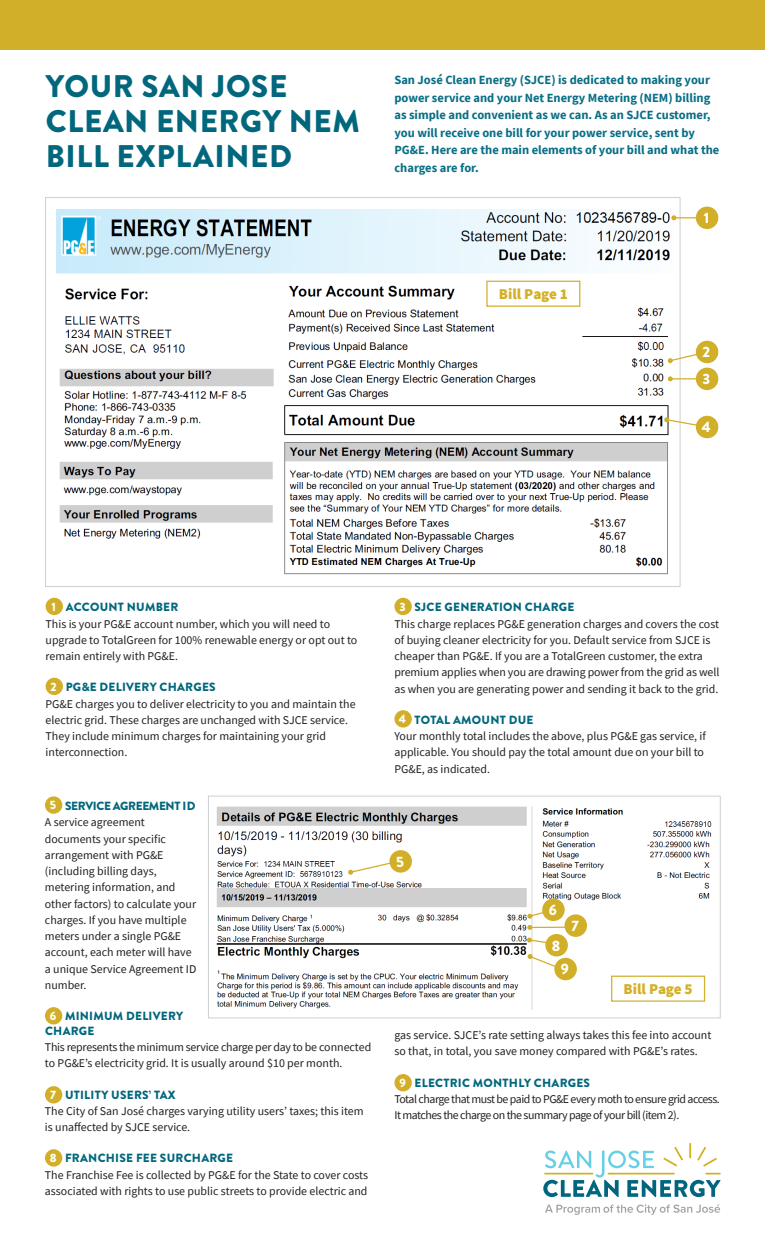
<style>
.page{position:relative;width:765px;height:1260px;background:#fff}
.page>*{position:absolute;margin:0;border:0;box-sizing:border-box;transform-origin:0 0}
.t1{font:900 31.25px/35px "Brandon Grotesque";letter-spacing:.02em;color:#00677d}
.t2{font:900 15px "Source Sans Pro";color:#d4b029}
.numbers{font:900 15px "Brandon Grotesque";color:#fff}
.Body_Copy{font:700 12.5px/17.5px "Source Sans Pro";color:#096f86}
.Small_Numbers{font:900 12.12px "Brandon Grotesque";color:#fff}
.numbers-2{font:900 12.12px "Brandon Grotesque";color:#fff}
.Body_Copy-2{font:11.88px/16.2px "Source Sans Pro";color:#231f20}
.Subheaders{font:900 11.88px/15px "Brandon Grotesque";letter-spacing:.02em;color:#00677d}
.Body_Copy-3{font:11.88px/16.2px "Source Sans Pro";letter-spacing:-.04em;color:#231f20}
.Subheaders-2{font:900 11.88px "Brandon Grotesque";letter-spacing:-.03em;color:#00677d}
</style>
<div class="page">
<img style="left:57px;top:210px;width:617px;height:365px">
<svg style="left:543px;top:1143px;width:178px;height:54px"></svg>
<svg style="left:545px;top:1204px;width:175px;height:11px"></svg>
<div style="left:46px;top:598px;width:17px;height:17px;background:#d2af29;border-radius:50%"></div>
<div style="left:46px;top:678px;width:17px;height:17px;background:#d2af29;border-radius:50%"></div>
<svg style="left:664px;top:417px;width:37px;height:11px"></svg>
<div style="left:696px;top:416px;width:22px;height:22px;background:#d2af29;border-radius:50%"></div>
<hr style="left:674px;top:217px;width:33px;height:1px;background:#d2af29">
<svg style="left:671px;top:215px;width:5px;height:5px"></svg>
<div style="left:696px;top:207px;width:22px;height:22px;background:#d2af29;border-radius:50%"></div>
<svg style="left:668px;top:350px;width:36px;height:13px"></svg>
<div style="left:696px;top:341px;width:22px;height:22px;background:#d2af29;border-radius:50%"></div>
<hr style="left:670px;top:378px;width:37px;height:1px;background:#d2af29">
<svg style="left:668px;top:376px;width:5px;height:5px"></svg>
<div style="left:696px;top:368px;width:22px;height:22px;background:#d2af29;border-radius:50%"></div>
<div style="left:0;top:0;width:765px;height:50px;background:#d2af29"></div>
<div style="left:394px;top:598px;width:18px;height:17px;background:#d2af29;border-radius:50%"></div>
<div style="left:394px;top:710px;width:18px;height:18px;background:#d2af29;border-radius:50%"></div>
<div style="left:45px;top:796px;width:17px;height:18px;background:#d2af29;border-radius:50%"></div>
<div style="left:45px;top:1007px;width:17px;height:17px;background:#d2af29;border-radius:50%"></div>
<div style="left:45px;top:1086px;width:17px;height:18px;background:#d2af29;border-radius:50%"></div>
<div style="left:45px;top:1149px;width:17px;height:18px;background:#d2af29;border-radius:50%"></div>
<img style="left:216px;top:806px;width:496px;height:204px">
<div style="left:208px;top:796px;width:513px;height:222px;border:1px solid #cdd0d1"></div>
<svg style="left:348px;top:861px;width:49px;height:14px"></svg>
<div style="left:389px;top:850px;width:23px;height:23px;background:#d2af29;border-radius:50%"></div>
<svg style="left:527px;top:908px;width:19px;height:11px"></svg>
<div style="left:542px;top:899px;width:23px;height:22px;background:#d2af29;border-radius:50%"></div>
<hr style="left:530px;top:927px;width:43px;height:1px;background:#d2af29">
<svg style="left:527px;top:925px;width:6px;height:5px"></svg>
<div style="left:565px;top:914px;width:22px;height:23px;background:#d2af29;border-radius:50%"></div>
<svg style="left:527px;top:937px;width:21px;height:9px"></svg>
<div style="left:545px;top:934px;width:23px;height:22px;background:#d2af29;border-radius:50%"></div>
<svg style="left:527px;top:954px;width:42px;height:19px"></svg>
<div style="left:554px;top:958px;width:23px;height:22px;background:#d2af29;border-radius:50%"></div>
<div style="left:394px;top:1074px;width:18px;height:17px;background:#d2af29;border-radius:50%"></div>
<svg style="left:611px;top:976px;width:94px;height:26px"></svg>
<svg style="left:486px;top:281px;width:94px;height:26px"></svg>
<p class="t1" style="left:46px;top:69px;width:316px">YOUR SAN JOSE<br>CLEAN ENERGY NEM<br>BILL EXPLAINED</p>
<p class="Body_Copy" style="left:394px;top:71px;width:326px">San José Clean Energy (SJCE) is dedicated to making your power service and your Net Energy Metering (NEM) billing as simple and convenient as we can. As an SJCE customer, you will receive one bill for your power service, sent by PG&amp;E. Here are the main elements of your bill and what the charges are for.</p>
<p class="t2" style="left:499px;top:284px;width:71px">Bill Page 1</p>
<p class="numbers" style="left:704px;top:207px;width:7px">1</p>
<p class="numbers" style="left:703px;top:341px;width:9px">2</p>
<p class="numbers" style="left:703px;top:368px;width:9px">3</p>
<p class="numbers" style="left:702px;top:416px;width:11px">4</p>
<p class="numbers-2" style="left:51px;top:598px;width:6px">1</p>
<p class="Subheaders" style="left:66px;top:600px;width:114px">ACCOUNT NUMBER</p>
<p class="Body_Copy-2" style="left:46px;top:615px;width:313px">This is your PG&amp;E account number, which you will need to upgrade to TotalGreen for 100% renewable energy or opt out to remain entirely with PG&amp;E.</p>
<p class="numbers-2" style="left:51px;top:678px;width:8px">2</p>
<p class="Subheaders" style="left:66px;top:680px;width:152px">PG&amp;E DELIVERY CHARGES</p>
<p class="Body_Copy-2" style="left:46px;top:695px;width:312px">PG&amp;E charges you to deliver electricity to you and maintain the electric grid. These charges are unchanged with SJCE service.<br>They include minimum charges for maintaining your grid interconnection.</p>
<p class="Small_Numbers" style="left:50px;top:797px;width:8px">5</p>
<p class="Subheaders-2" style="left:65px;top:798px;width:132px">SERVICE AGREEMENT ID</p>
<p class="Body_Copy-2" style="left:45px;top:814px;width:153px">A service agreement documents your specific arrangement with PG&amp;E (including billing days, metering information, and other factors) to calculate your charges. If you have multiple meters under a single PG&amp;E account, each meter will have a unique Service Agreement ID number.</p>
<p class="Small_Numbers" style="left:50px;top:1007px;width:8px">6</p>
<p class="Subheaders" style="left:45px;top:1009px;width:140px;text-indent:20px">MINIMUM DELIVERY<br>CHARGE</p>
<p class="Body_Copy-2" style="left:45px;top:1039px;width:328px">This represents the minimum service charge per day to be connected to PG&amp;E’s electricity grid. It is usually around $10 per month.</p>
<p class="Small_Numbers" style="left:50px;top:1086px;width:7px">7</p>
<p class="Subheaders" style="left:65px;top:1087px;width:112px">UTILITY USERS’ TAX</p>
<p class="Body_Copy-2" style="left:45px;top:1103px;width:320px">The City of San José charges varying utility users’ taxes; this item is unaffected by SJCE service.</p>
<p class="Small_Numbers" style="left:50px;top:1149px;width:8px">8</p>
<p class="Subheaders" style="left:65px;top:1151px;width:170px">FRANCHISE FEE SURCHARGE</p>
<p class="Body_Copy-2" style="left:45px;top:1166px;width:325px">The Franchise Fee is collected by PG&amp;E for the State to cover costs associated with rights to use public streets to provide electric and</p>
<p class="numbers-2" style="left:399px;top:598px;width:8px">3</p>
<p class="Subheaders" style="left:415px;top:600px;width:161px">SJCE GENERATION CHARGE</p>
<p class="Body_Copy-2" style="left:394px;top:615px;width:327px">This charge replaces PG&amp;E generation charges and covers the cost of buying cleaner electricity for you. Default service from SJCE is cheaper than PG&amp;E. If you are a TotalGreen customer, the extra premium applies when you are drawing power from the grid as well as when you are generating power and sending it back to the grid.</p>
<p class="numbers-2" style="left:399px;top:710px;width:9px">4</p>
<p class="Subheaders" style="left:415px;top:712px;width:120px">TOTAL AMOUNT DUE</p>
<p class="Body_Copy-2" style="left:394px;top:728px;width:313px">Your monthly total includes the above, plus PG&amp;E gas service, if applicable. You should pay the total amount due on your bill to<br>PG&amp;E, as indicated.</p>
<p class="numbers" style="left:396px;top:851px;width:9px">5</p>
<p class="numbers" style="left:549px;top:899px;width:10px">6</p>
<p class="numbers" style="left:552px;top:935px;width:10px">8</p>
<p class="numbers" style="left:571px;top:915px;width:9px">7</p>
<p class="numbers" style="left:561px;top:959px;width:10px">9</p>
<p class="t2" style="left:624px;top:979px;width:71px">Bill Page 5</p>
<p class="Body_Copy-2" style="left:394px;top:1027px;width:318px">gas service. SJCE’s rate setting always takes this fee into account so that, in total, you save money compared with PG&amp;E’s rates.</p>
<p class="Small_Numbers" style="left:399px;top:1074px;width:8px">9</p>
<p class="Subheaders" style="left:415px;top:1075px;width:177px">ELECTRIC MONTHLY CHARGES</p>
<p class="Body_Copy-3" style="left:394px;top:1091px;width:327px">Total charge that must be paid to PG&amp;E every moth to ensure grid access.<br>It matches the charge on the summary page of your bill (item 2).</p>
</div>
